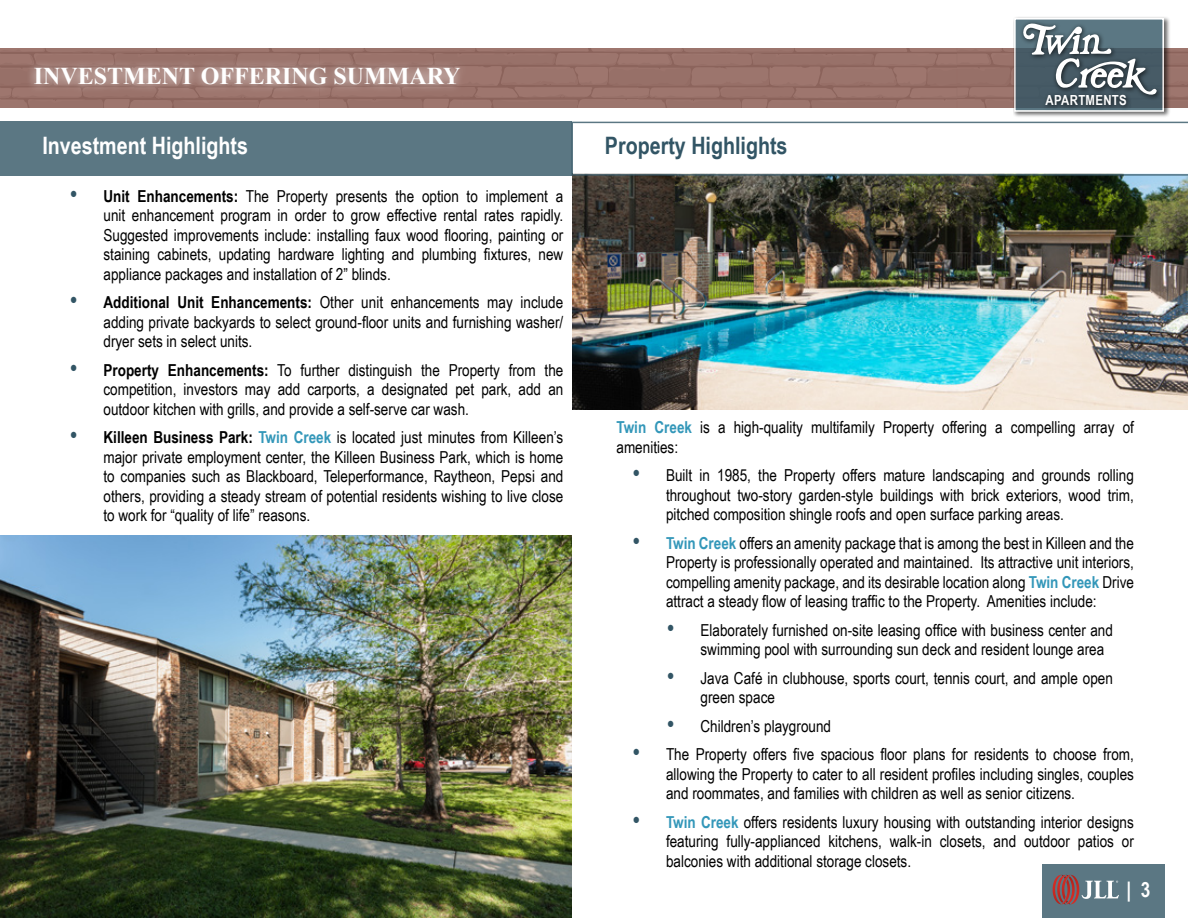
<style>
.page{position:relative;width:1188px;height:918px;background:#fff}
.page>*{position:absolute;margin:0;border:0;box-sizing:border-box;transform-origin:0 0}
.t1{font:700 24px "Times New Roman";color:#fff}
.t2{font:700 24px "Arial Narrow";color:#fff}
.t3{font:700 24px "Arial Narrow";color:#325565}
.t4{font:700 21px "Arial Narrow";color:#fff}
.t5{font:16.5px/19.5px "Arial Narrow";color:#000;text-align:justify}
.t6{font:700 13.95px "Arial Narrow";letter-spacing:.025em;color:#fff}
.s1{font-weight:700;font-size:22.5px;color:#325565}
.s2{font-weight:700}
.s3{font-weight:700;color:#3397b9}
</style>
<div class="page">
<img style="left:572px;top:176px;width:616px;height:234px">
<div style="left:0;top:122px;width:572px;height:54px;background:#5b7783"></div>
<svg style="left:572px;top:122px;width:616px;height:54px"></svg>
<img style="left:0;top:535px;width:572px;height:383px">
<div style="left:0;top:49px;width:1188px;height:59px;background:linear-gradient(to bottom,#987169,#99726a)"></div>
<div style="left:1042px;top:864px;width:123px;height:54px;background:#5b7783"></div>
<svg style="left:1053px;top:875px;width:66px;height:29px"></svg>
<div style="left:26px;top:58px;width:442px;height:36px;background:#fff;opacity:.75"></div>
<div style="left:1013px;top:17px;width:157px;height:101px;background:#000;opacity:.75"></div>
<svg style="left:1014px;top:18px;width:150px;height:94px"></svg>
<div style="left:1020px;top:20px;width:143px;height:91px;background:#000;opacity:.75"></div>
<svg style="left:1023px;top:23px;width:134px;height:73px"></svg>
<h1 class="t1" style="left:34px;top:60px;width:428px">INVESTMENT OFFERING SUMMARY</h1>
<h1 class="t2" style="left:42px;top:127px;width:207px">Investment Highlights</h1>
<h1 class="t3" style="left:605px;top:127px;width:184px">Property Highlights</h1>
<p class="t6" style="left:1046px;top:90px;width:83px">APARTMENTS</p>
<p class="t5" style="left:104px;top:185px;width:461px;text-indent:-33px"><span class="s1">•</span> <span class="s2">Unit Enhancements:</span> The Property presents the option to implement a unit enhancement program in order to grow effective rental rates rapidly.<br>Suggested improvements include: installing faux wood flooring, painting or staining cabinets, updating hardware lighting and plumbing fixtures, new appliance packages and installation of 2” blinds.</p>
<p class="t5" style="left:104px;top:292px;width:461px;text-indent:-33px"><span class="s1">•</span> <span class="s2">Additional Unit Enhancements:</span> Other unit enhancements may include adding private backyards to select ground-floor units and furnishing washer/ dryer sets in select units.</p>
<p class="t5" style="left:104px;top:359px;width:461px;text-indent:-33px"><span class="s1">•</span> <span class="s2">Property Enhancements:</span> To further distinguish the Property from the competition, investors may add carports, a designated pet park, add an outdoor kitchen with grills, and provide a self-serve car wash.</p>
<p class="t5" style="left:104px;top:427px;width:461px;text-indent:-33px"><span class="s1">•</span> <span class="s2">Killeen Business Park:</span> <span class="s3">Twin Creek</span> is located just minutes from Killeen’s major private employment center, the Killeen Business Park, which is home to companies such as Blackboard, Teleperformance, Raytheon, Pepsi and others, providing a steady stream of potential residents wishing to live close to work for “quality of life” reasons.</p>
<p class="t5" style="left:617px;top:417px;width:519px"><span class="s3">Twin Creek</span> is a high-quality multifamily Property offering a compelling array of amenities:</p>
<p class="t5" style="left:666px;top:465px;width:469px;text-indent:-33px"><span class="s1">•</span> Built in 1985, the Property offers mature landscaping and grounds rolling throughout two-story garden-style buildings with brick exteriors, wood trim, pitched composition shingle roofs and open surface parking areas.</p>
<p class="t5" style="left:666px;top:533px;width:469px;text-indent:-33px"><span class="s1">•</span> <span class="s3">Twin Creek</span> offers an amenity package that is among the best in Killeen and the Property is professionally operated and maintained. Its attractive unit interiors, compelling amenity package, and its desirable location along <span class="s3">Twin Creek</span> Drive attract a steady flow of leasing traffic to the Property. Amenities include:</p>
<p class="t5" style="left:700px;top:620px;width:414px;text-indent:-33px"><span class="s1">•</span> Elaborately furnished on-site leasing office with business center and swimming pool with surrounding sun deck and resident lounge area</p>
<p class="t5" style="left:700px;top:668px;width:414px;text-indent:-33px"><span class="s1">•</span> Java Café in clubhouse, sports court, tennis court, and ample open green space</p>
<p class="t5" style="left:668px;top:716px;width:165px"><span class="s1">•</span> Children’s playground</p>
<p class="t5" style="left:666px;top:744px;width:469px;text-indent:-33px"><span class="s1">•</span> The Property offers five spacious floor plans for residents to choose from, allowing the Property to cater to all resident profiles including singles, couples and roommates, and families with children as well as senior citizens.</p>
<p class="t5" style="left:666px;top:812px;width:469px;text-indent:-33px"><span class="s1">•</span> <span class="s3">Twin Creek</span> offers residents luxury housing with outstanding interior designs featuring fully-applianced kitchens, walk-in closets, and outdoor patios or balconies with additional storage closets.</p>
<p class="t4" style="left:1126px;top:873px;width:25px">| 3</p>
</div>
